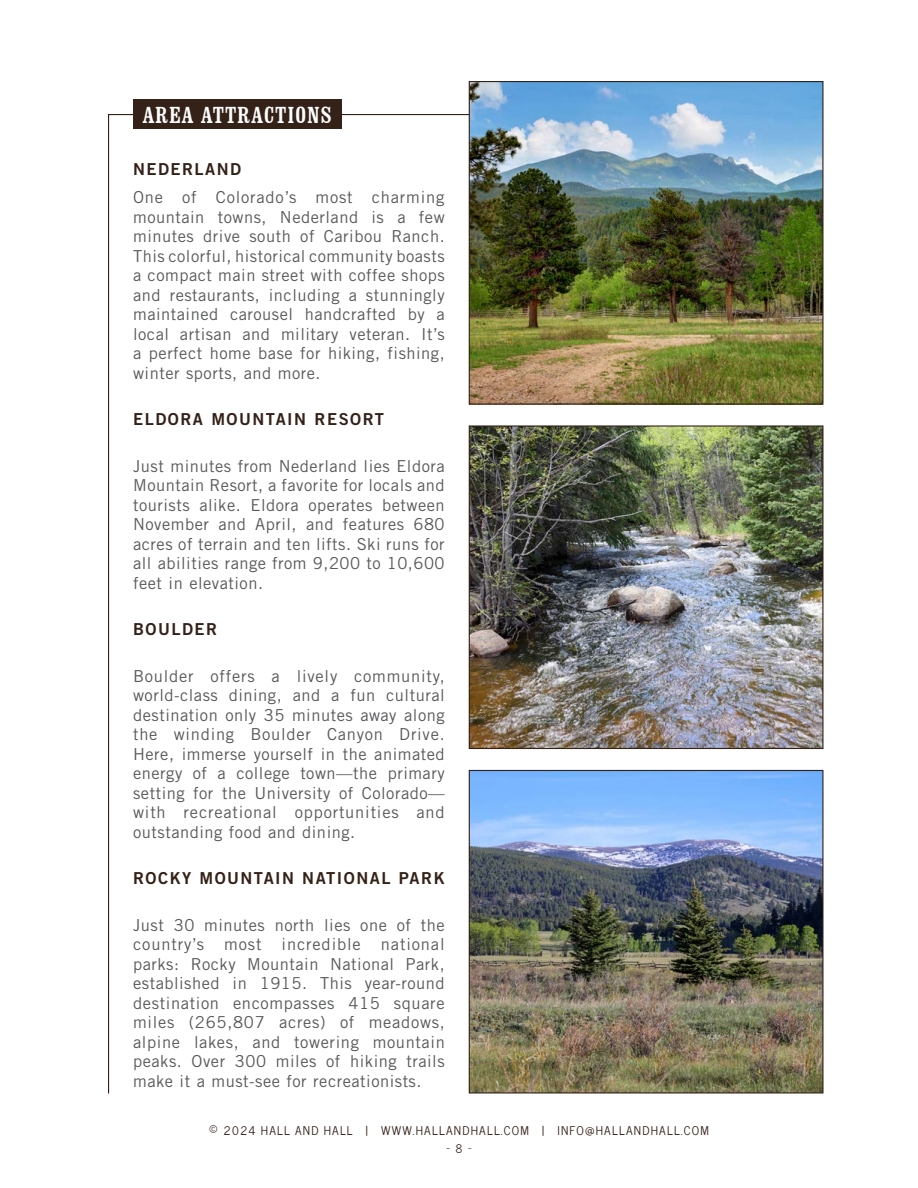
<style>
.page{position:relative;width:918px;height:1188px;background:#fff}
.page>*{position:absolute;margin:0;border:0;box-sizing:border-box;transform-origin:0 0}
.t1{font:condensed 24px "Clarendon BT";letter-spacing:.04em;color:#fff}
.t2{font:16.5px/19.5px "Trade Gothic LT Std";letter-spacing:.03em;color:#58595b;text-align:justify}
.t3{font:16.5px "Trade Gothic LT Std Bd 2";letter-spacing:.09em;color:#342117}
.t4{font:12px "News Cycle";letter-spacing:.1em;color:#342117}
.s1{font-size:16.5px}
</style>
<div class="page">
<hr style="left:108px;top:114px;width:1px;height:979px;background:#342117">
<hr style="left:108px;top:114px;width:369px;height:1px;background:#342117">
<div style="left:133px;top:99px;width:208px;height:30px;background:#342117"></div>
<img style="left:471px;top:83px;width:351px;height:320px">
<div style="left:469px;top:81px;width:355px;height:324px;border:1px solid #342117"></div>
<img style="left:471px;top:427px;width:351px;height:320px">
<div style="left:469px;top:425px;width:355px;height:324px;border:1px solid #342117"></div>
<img style="left:471px;top:772px;width:351px;height:320px">
<div style="left:469px;top:770px;width:355px;height:324px;border:1px solid #342117"></div>
<h1 class="t1" style="left:143px;top:100px;width:191px">AREA ATTRACTIONS</h1>
<p class="t3" style="left:133px;top:159px;width:110px">NEDERLAND</p>
<p class="t2" style="left:133px;top:188px;width:313px">One of Colorado’s most charming mountain towns, Nederland is a few minutes drive south of Caribou Ranch.<br>This colorful, historical community boasts a compact main street with coffee shops and restaurants, including a stunningly maintained carousel handcrafted by a local artisan and military veteran. It’s a perfect home base for hiking, fishing, winter sports, and more.</p>
<p class="t3" style="left:133px;top:409px;width:252px">ELDORA MOUNTAIN RESORT</p>
<p class="t2" style="left:133px;top:456px;width:313px">Just minutes from Nederland lies Eldora Mountain Resort, a favorite for locals and tourists alike. Eldora operates between November and April, and features 680 acres of terrain and ten lifts. Ski runs for all abilities range from 9,200 to 10,600 feet in elevation.</p>
<p class="t3" style="left:133px;top:619px;width:86px">BOULDER</p>
<p class="t2" style="left:133px;top:666px;width:313px">Boulder offers a lively community, world-class dining, and a fun cultural destination only 35 minutes away along the winding Boulder Canyon Drive.<br>Here, immerse yourself in the animated energy of a college town—the primary setting for the University of Colorado— with recreational opportunities and outstanding food and dining.</p>
<p class="t3" style="left:133px;top:868px;width:313px">ROCKY MOUNTAIN NATIONAL PARK</p>
<p class="t2" style="left:133px;top:915px;width:313px">Just 30 minutes north lies one of the country’s most incredible national parks: Rocky Mountain National Park, established in 1915. This year-round destination encompasses 415 square miles (265,807 acres) of meadows, alpine lakes, and towering mountain peaks. Over 300 miles of hiking trails make it a must-see for recreationists.</p>
<p class="t4" style="left:209px;top:1120px;width:502px"><span class="s1">©</span> 2024 HALL AND HALL | WWW.HALLANDHALL.COM | INFO@HALLANDHALL.COM</p>
<p class="t4" style="left:446px;top:1138px;width:26px">— 8 –</p>
</div>
